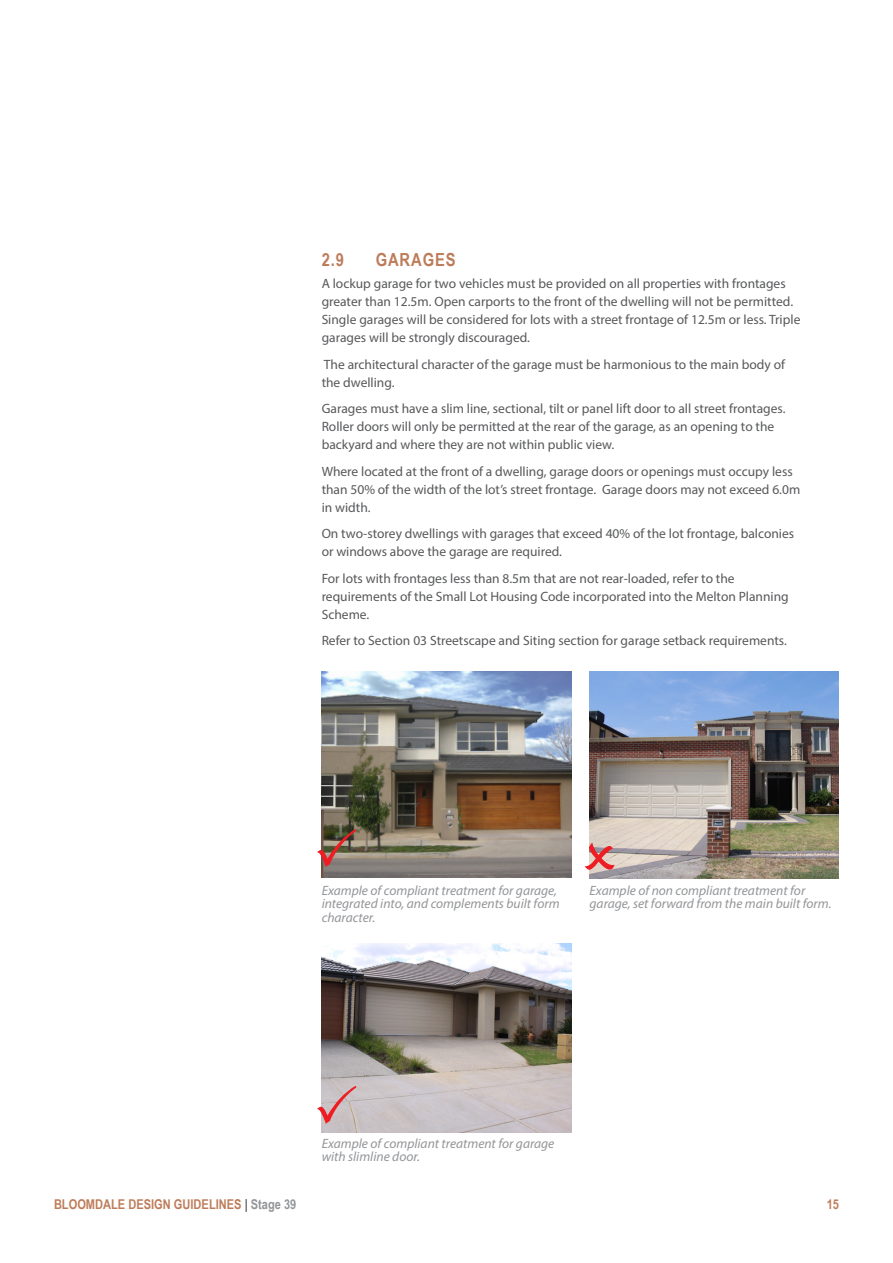
<style>
.page{position:relative;width:893px;height:1263px;background:#fff}
.page>*{position:absolute;margin:0;border:0;box-sizing:border-box;transform-origin:0 0}
.Heading_Level_2_1_x{font:700 18px "Arial Narrow";letter-spacing:.05em;color:#bd7c59}
.Body_Text{font:13.5px/18px "Myriad Pro";color:#57585a}
.Grey_Plan_Text{font:italic 13.5px/13.5px "Myriad Pro";color:#939598}
.t1{font:700 13.5px "Arial Narrow";color:#bd7c59}
.s1{color:#57585a}
.s2{color:#939598}
</style>
<div class="page">
<img style="left:322px;top:672px;width:249px;height:205px">
<img style="left:322px;top:943px;width:249px;height:190px">
<img style="left:589px;top:672px;width:250px;height:206px">
<svg style="left:321px;top:828px;width:35px;height:39px"></svg>
<svg style="left:321px;top:1085px;width:35px;height:39px"></svg>
<svg style="left:589px;top:842px;width:26px;height:28px"></svg>
<p class="Heading_Level_2_1_x" style="left:322px;top:246px;width:24px">2.9</p>
<p class="Heading_Level_2_1_x" style="left:376px;top:246px;width:82px">GARAGES</p>
<p class="Body_Text" style="left:322px;top:275px;width:480px">A lockup garage for two vehicles must be provided on all properties with frontages greater than 12.5m. Open carports to the front of the dwelling will not be permitted.<br>Single garages will be considered for lots with a street frontage of 12.5m or less. Triple garages will be strongly discouraged.</p>
<p class="Body_Text" style="left:322px;top:355px;width:465px">The architectural character of the garage must be harmonious to the main body of the dwelling.</p>
<p class="Body_Text" style="left:322px;top:400px;width:465px">Garages must have a slim line, sectional, tilt or panel lift door to all street frontages.<br>Roller doors will only be permitted at the rear of the garage, as an opening to the backyard and where they are not within public view.</p>
<p class="Body_Text" style="left:322px;top:462px;width:480px">Where located at the front of a dwelling, garage doors or openings must occupy less than 50% of the width of the lot’s street frontage. Garage doors may not exceed 6.0m in width.</p>
<p class="Body_Text" style="left:322px;top:525px;width:474px">On two-storey dwellings with garages that exceed 40% of the lot frontage, balconies or windows above the garage are required.</p>
<p class="Body_Text" style="left:322px;top:569px;width:469px">For lots with frontages less than 8.5m that are not rear-loaded, refer to the requirements of the Small Lot Housing Code incorporated into the Melton Planning<br>Scheme.</p>
<p class="Body_Text" style="left:322px;top:632px;width:467px">Refer to Section 03 Streetscape and Siting section for garage setback requirements.</p>
<p class="Grey_Plan_Text" style="left:322px;top:883px;width:239px">Example of compliant treatment for garage, integrated into, and complements built form character.</p>
<p class="Grey_Plan_Text" style="left:589px;top:883px;width:244px">Example of non compliant treatment for garage, set forward from the main built form.</p>
<p class="Grey_Plan_Text" style="left:322px;top:1136px;width:234px">Example of compliant treatment for garage with slimline door.</p>
<p class="t1" style="left:54px;top:1194px;width:244px">BLOOMDALE DESIGN GUIDELINES <span class="s1">|</span> <span class="s2">Stage 39</span></p>
<p class="t1" style="left:827px;top:1194px;width:14px">15</p>
</div>
